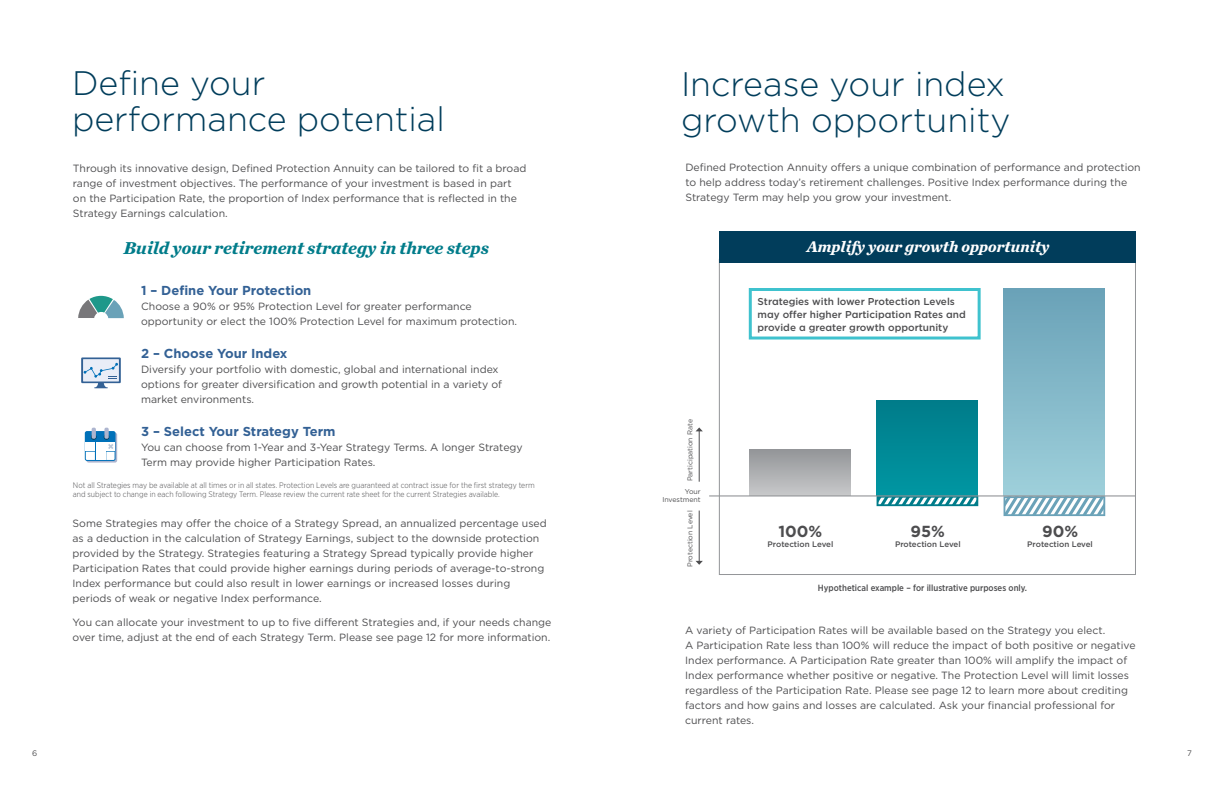
<style>
.page{position:relative;width:1224px;height:792px;background:#fff}
.page>*{position:absolute;margin:0;border:0;box-sizing:border-box;transform-origin:0 0}
.H2_2{font:300 34px/36px "Gotham";color:#013d5b}
.H3_1{font:italic 700 18px "Chronicle Text G1";color:#007c8a}
.H3_3{font:italic 700 16px "Chronicle Text G1";color:#fff}
.t1{font:700 16px "Gotham";color:#4d4d4f}
.t2{font:700 13px "Gotham";color:#336195}
.t3{font:10.5px/15px "Gotham";color:#4d4d4f}
.t4{font:500 10px/13px "Gotham";color:#4d4d4f}
.t5{font:500 9px "Gotham Narrow";color:#4d4d4f}
.t6{font:300 8px/9.6px "Gotham Narrow";color:#4d4d4f}
.t7{font:500 8px "Gotham";color:#4d4d4f}
.t8{font:8px "Gotham";color:#4d4d4f}
.t9{font:7px/8px "Gotham";color:#4d4d4f;text-align:right}
</style>
<div class="page">
<div style="left:877px;top:400px;width:101px;height:95px;background:#008996"></div>
<div style="left:1004px;top:288px;width:101px;height:207px;background:linear-gradient(to bottom,#6aa2b8,#9ecfdb)"></div>
<div style="left:750px;top:449px;width:101px;height:46px;background:linear-gradient(to bottom,#939598,#c5c6c8)"></div>
<svg style="left:1004px;top:497px;width:101px;height:19px"></svg>
<svg style="left:877px;top:497px;width:101px;height:9px"></svg>
<hr style="left:709px;top:495px;width:426px;height:2px;background:#939598">
<svg style="left:78px;top:296px;width:46px;height:22px"></svg>
<svg style="left:81px;top:357px;width:40px;height:31px"></svg>
<svg style="left:85px;top:431px;width:32px;height:32px"></svg>
<svg style="left:92px;top:428px;width:4px;height:11px"></svg>
<div style="left:104px;top:428px;width:5px;height:11px;background:#adb5cf;border-radius:2px"></div>
<div style="left:719px;top:232px;width:417px;height:31px;background:#013d5b"></div>
<div style="left:749px;top:288px;width:232px;height:52px;border:3px solid #3fc2ce"></div>
<hr style="left:699px;top:511px;width:1px;height:50px;background:#4d4d4f">
<svg style="left:696px;top:561px;width:7px;height:4px"></svg>
<hr style="left:699px;top:431px;width:1px;height:51px;background:#4d4d4f">
<svg style="left:696px;top:427px;width:7px;height:4px"></svg>
<h2 class="H2_2" style="left:72px;top:64px;width:374px">Define your performance potential</h2>
<p class="t3" style="left:73px;top:161px;width:455px">Through its innovative design, Defined Protection Annuity can be tailored to fit a broad range of investment objectives. The performance of your investment is based in part on the Participation Rate, the proportion of Index performance that is reflected in the Strategy Earnings calculation.</p>
<h3 class="H3_1" style="left:124px;top:234px;width:367px">Build your retirement strategy in three steps</h3>
<p class="t2" style="left:141px;top:282px;width:172px">1 – Define Your Protection</p>
<p class="t3" style="left:141px;top:299px;width:377px">Choose a 90% or 95% Protection Level for greater performance opportunity or elect the 100% Protection Level for maximum protection.</p>
<p class="t2" style="left:141px;top:345px;width:148px">2 – Choose Your Index</p>
<p class="t3" style="left:141px;top:362px;width:363px">Diversify your portfolio with domestic, global and international index options for greater diversification and growth potential in a variety of market environments.</p>
<p class="t2" style="left:141px;top:423px;width:196px">3 – Select Your Strategy Term</p>
<p class="t3" style="left:141px;top:440px;width:383px">You can choose from 1-Year and 3-Year Strategy Terms. A longer Strategy<br>Term may provide higher Participation Rates.</p>
<p class="t6" style="left:73px;top:480px;width:463px">Not all Strategies may be available at all times or in all states. Protection Levels are guaranteed at contract issue for the first strategy term and subject to change in each following Strategy Term. Please review the current rate sheet for the current Strategies available.</p>
<p class="t3" style="left:73px;top:515px;width:476px">Some Strategies may offer the choice of a Strategy Spread, an annualized percentage used as a deduction in the calculation of Strategy Earnings, subject to the downside protection provided by the Strategy. Strategies featuring a Strategy Spread typically provide higher Participation Rates that could provide higher earnings during periods of average-to-strong Index performance but could also result in lower earnings or increased losses during periods of weak or negative Index performance.</p>
<p class="t3" style="left:73px;top:614px;width:480px">You can allocate your investment to up to five different Strategies and, if your needs change over time, adjust at the end of each Strategy Term. Please see page 12 for more information.</p>
<h2 class="H2_2" style="left:681px;top:65px;width:331px">Increase your index growth opportunity</h2>
<p class="t3" style="left:685px;top:160px;width:457px">Defined Protection Annuity offers a unique combination of performance and protection to help address today’s retirement challenges. Positive Index performance during the<br>Strategy Term may help you grow your investment.</p>
<h3 class="H3_3" style="left:807px;top:234px;width:244px">Amplify your growth opportunity</h3>
<p class="t9" style="left:686px;top:481px;width:64px;rotate:-90deg">Participation Rate</p>
<p class="t9" style="left:686px;top:567px;width:58px;rotate:-90deg">Protection Level</p>
<p class="t9" style="left:662px;top:488px;width:40px">Your<br>Investment</p>
<p class="t4" style="left:758px;top:295px;width:210px">Strategies with lower Protection Levels may offer higher Participation Rates and provide a greater growth opportunity</p>
<h3 class="t1" style="left:779px;top:521px;width:45px">100%</h3>
<p class="t7" style="left:768px;top:538px;width:67px">Protection Level</p>
<h3 class="t1" style="left:911px;top:521px;width:36px">95%</h3>
<p class="t7" style="left:895px;top:538px;width:67px">Protection Level</p>
<h3 class="t1" style="left:1042px;top:521px;width:38px">90%</h3>
<p class="t7" style="left:1027px;top:538px;width:67px">Protection Level</p>
<p class="t5" style="left:818px;top:582px;width:211px">Hypothetical example – for illustrative purposes only.</p>
<p class="t3" style="left:685px;top:622px;width:452px">A variety of Participation Rates will be available based on the Strategy you elect.<br>A Participation Rate less than 100% will reduce the impact of both positive or negative Index performance. A Participation Rate greater than 100% will amplify the impact of Index performance whether positive or negative. The Protection Level will limit losses regardless of the Participation Rate. Please see page 12 to learn more about crediting factors and how gains and losses are calculated. Ask your financial professional for current rates.</p>
<p class="t8" style="left:32px;top:748px;width:7px">6</p>
<p class="t8" style="left:1187px;top:748px;width:6px">7</p>
</div>
